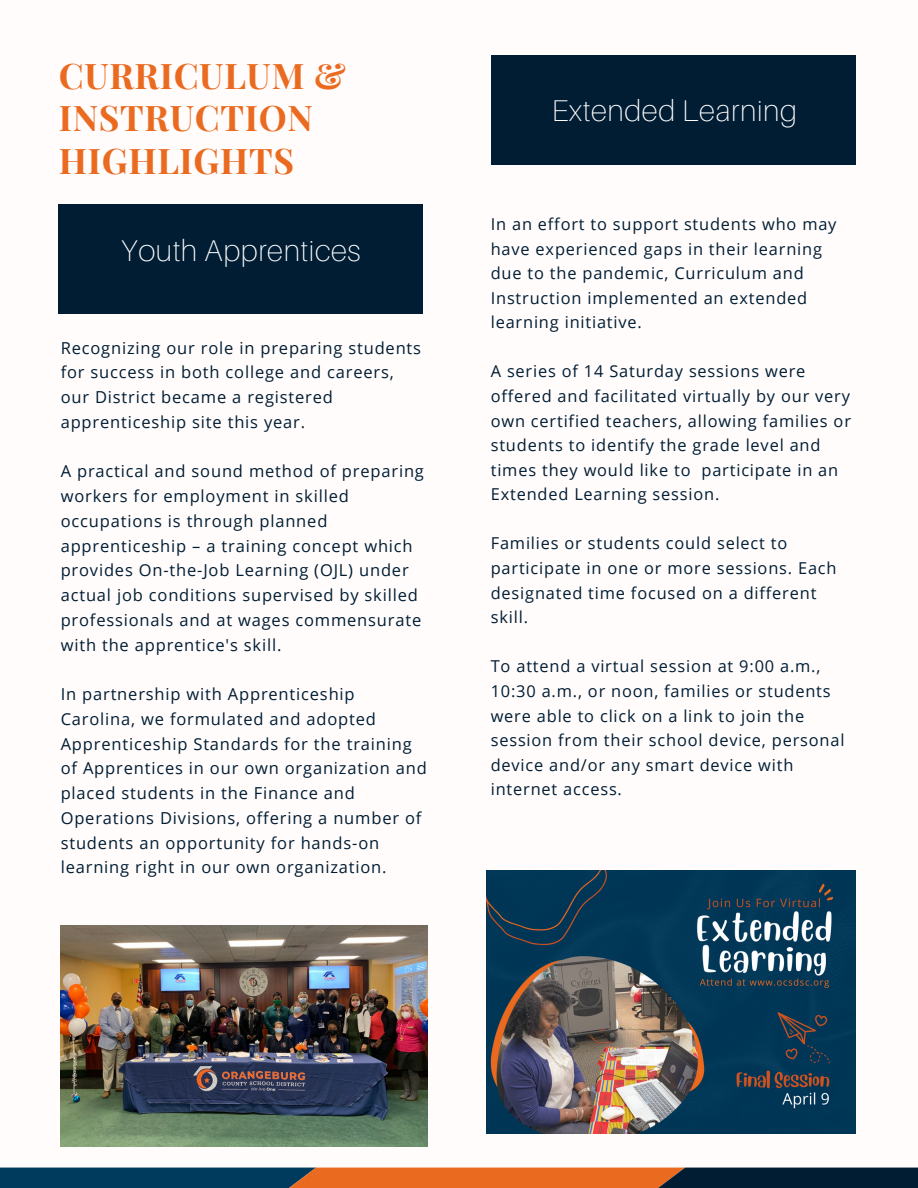
<style>
.page{position:relative;width:918px;height:1188px;background:#fffcfb}
.page>*{position:absolute;margin:0;border:0;box-sizing:border-box;transform-origin:0 0}
.t1{font:700 35.4px/42.8px "Playfair Display";letter-spacing:.02em;color:#ea6a20}
.t2{font:100 30px "Aileron";letter-spacing:.02em;color:#fff}
.t3{font:16.5px/24.8px "Open Sans";letter-spacing:.05em;color:#001d34}
.t4{font:16.35px/24.6px "Open Sans";letter-spacing:.05em;color:#001d34}
</style>
<div class="page">
<svg style="left:0;top:1168px;width:918px;height:20px;background:#5e4539"></svg>
<div style="left:59px;top:204px;width:364px;height:109px;background:#001d34"></div>
<div style="left:491px;top:56px;width:364px;height:109px;background:#001d34"></div>
<img style="left:487px;top:871px;width:369px;height:262px">
<img style="left:61px;top:926px;width:366px;height:220px">
<h1 class="t1" style="left:59px;top:53px;width:289px">CURRICULUM &amp;<br>INSTRUCTION<br>HIGHLIGHTS</h1>
<h2 class="t2" style="left:121px;top:232px;width:241px">Youth Apprentices</h2>
<p class="t3" style="left:61px;top:335px;width:362px">Recognizing our role in preparing students for success in both college and careers, our District became a registered apprenticeship site this year.</p>
<p class="t3" style="left:61px;top:459px;width:365px">A practical and sound method of preparing workers for employment in skilled occupations is through planned apprenticeship – a training concept which provides On-the-Job Learning (OJL) under actual job conditions supervised by skilled professionals and at wages commensurate with the apprentice's skill.</p>
<p class="t3" style="left:61px;top:681px;width:368px">In partnership with Apprenticeship Carolina, we formulated and adopted Apprenticeship Standards for the training of Apprentices in our own organization and placed students in the Finance and Operations Divisions, offering a number of students an opportunity for hands-on learning right in our own organization.</p>
<h2 class="t2" style="left:552px;top:92px;width:247px">Extended Learning</h2>
<p class="t4" style="left:491px;top:211px;width:347px">In an effort to support students who may have experienced gaps in their learning due to the pandemic, Curriculum and Instruction implemented an extended learning initiative.</p>
<p class="t4" style="left:491px;top:359px;width:362px">A series of 14 Saturday sessions were offered and facilitated virtually by our very own certified teachers, allowing families or students to identify the grade level and times they would like to participate in an Extended Learning session.</p>
<p class="t4" style="left:491px;top:531px;width:347px">Families or students could select to participate in one or more sessions. Each designated time focused on a different skill.</p>
<p class="t4" style="left:491px;top:654px;width:355px">To attend a virtual session at 9:00 a.m., 10:30 a.m., or noon, families or students were able to click on a link to join the session from their school device, personal device and/or any smart device with internet access.</p>
</div>
